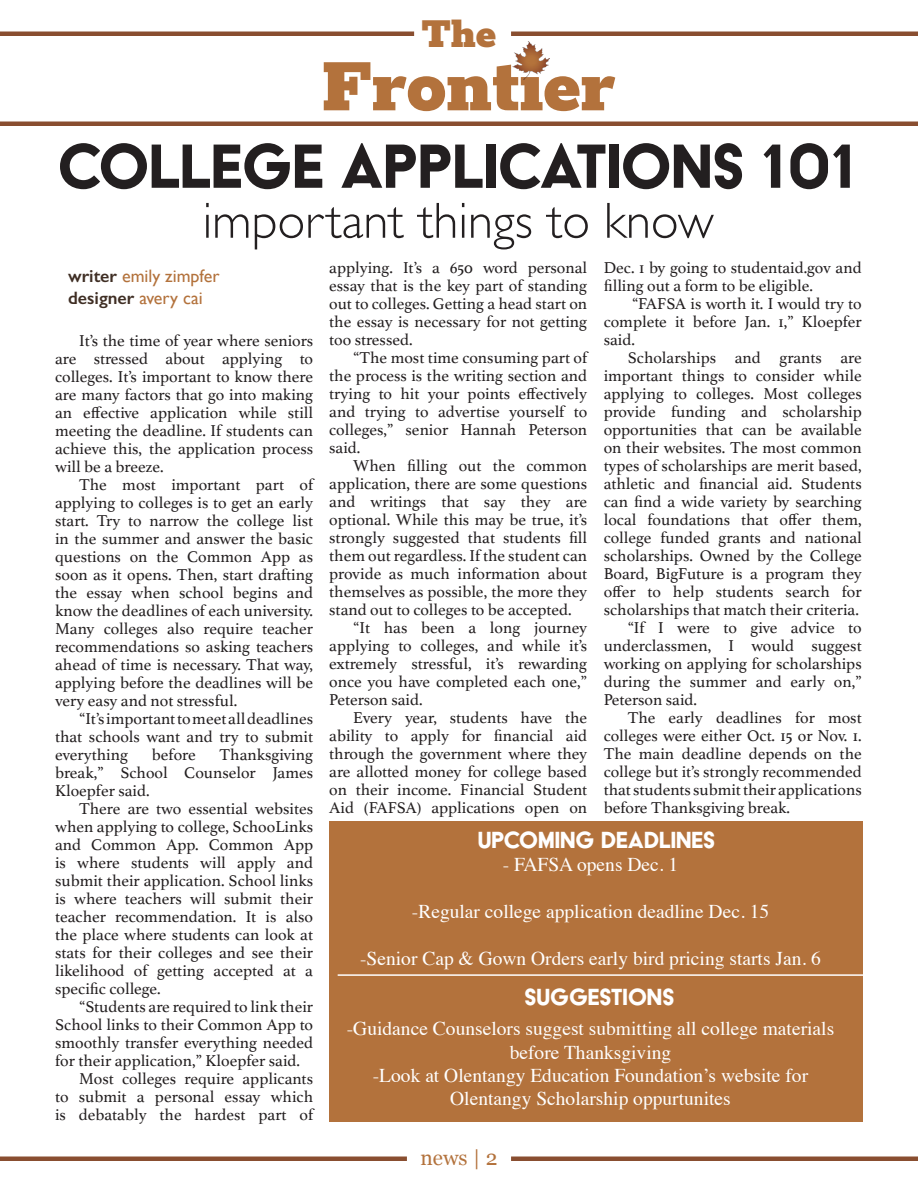
<style>
.page{position:relative;width:918px;height:1188px;background:#fff}
.page>*{position:absolute;margin:0;border:0;box-sizing:border-box;transform-origin:0 0}
.t1{font:900 82.5px "Rokkitt";color:#b3723c}
.t2{font:72px "Acier BAT Display Solid";color:#231f20}
.t3{font:300 51px "Gill Sans";color:#231f20}
.t4{font:900 45px "Rokkitt";color:#b3723c}
.t5{font:27px "Acier BAT Display Solid";color:#fff}
.t6{font:21px "Georgia";color:#b3723c}
.t7{font:19.5px/23.4px "Times";color:#fff;text-align:center}
.t8{font:18px "Gill Sans";color:#b3723c}
.t9{font:600 18px "Gill Sans";color:#3f2e24}
.t10{font:16.5px/18px "Athelas";color:#231f20;text-align:justify}
.s1{font-weight:600;color:#3f2e24}
.s2{font-weight:400;color:#b3723c}
</style>
<div class="page">
<hr style="left:0;top:32px;width:414px;height:4px;background:#894e30">
<hr style="left:511px;top:32px;width:407px;height:4px;background:#894e30">
<hr style="left:0;top:122px;width:918px;height:4px;background:#894e30">
<div style="left:0;top:1156px;width:407px;height:5px;background:#894e30"></div>
<div style="left:511px;top:1156px;width:407px;height:5px;background:#894e30"></div>
<img style="left:512px;top:41px;width:37px;height:39px">
<div style="left:329px;top:821px;width:534px;height:300px;background:#b3723c"></div>
<hr style="left:338px;top:974px;width:534px;height:2px;background:#fff">
<p class="t4" style="left:421px;top:-3px;width:77px">The</p>
<p class="t1" style="left:320px;top:19px;width:297px">Frontier</p>
<p class="t2" style="left:58px;top:128px;width:799px">COLLEGE APPLICATIONS 101</p>
<p class="t3" style="left:203px;top:181px;width:513px">important things to know</p>
<p class="t8" style="left:68px;top:266px;width:153px"><span class="s1">writer</span> emily zimpfer</p>
<p class="t9" style="left:68px;top:287px;width:136px">designer <span class="s2">avery cai</span></p>
<p class="t10" style="left:55px;top:331px;width:260px;text-indent:24px">It’s the time of year where seniors are stressed about applying to colleges. It’s important to know there are many factors that go into making an effective application while still meeting the deadline. If students can achieve this, the application process will be a breeze.</p>
<p class="t10" style="left:55px;top:475px;width:260px;text-indent:24px">The most important part of applying to colleges is to get an early start. Try to narrow the college list in the summer and answer the basic questions on the Common App as soon as it opens. Then, start drafting the essay when school begins and know the deadlines of each university.<br>Many colleges also require teacher recommendations so asking teachers ahead of time is necessary. That way, applying before the deadlines will be very easy and not stressful.</p>
<p class="t10" style="left:55px;top:709px;width:260px;text-indent:24px">“It’s important to meet all deadlines that schools want and try to submit everything</p>
<p class="t10" style="left:55px;top:745px;width:260px;text-indent:164px">Thanksgiving break,” School Counselor James Kloepfer said.</p>
<p class="t10" style="left:55px;top:799px;width:260px;text-indent:24px">There are two essential websites when applying to college, SchooLinks and Common App. Common App is where students will apply and submit their application. School links is where teachers will submit their teacher recommendation. It is also the place where students can look at stats for their colleges and see their likelihood of getting accepted at a specific college.</p>
<p class="t10" style="left:55px;top:997px;width:260px;text-indent:24px">“Students are required to link their School links to their Common App to smoothly transfer everything needed for their application,” Kloepfer said.</p>
<p class="t10" style="left:55px;top:1069px;width:259px;text-indent:24px">Most colleges require applicants to submit a personal essay which is debatably the hardest part of</p>
<p class="t10" style="left:152px;top:745px;width:45px">before</p>
<p class="t10" style="left:329px;top:258px;width:260px">applying. It’s a 650 word personal essay that is the key part of standing out to colleges. Getting a head start on the essay is necessary for not getting too stressed.</p>
<p class="t10" style="left:329px;top:348px;width:260px;text-indent:24px">“The most time consuming part of the process is the writing section and trying to hit your points effectively and trying to advertise yourself to colleges,” senior Hannah Peterson said.</p>
<p class="t10" style="left:329px;top:456px;width:260px;text-indent:24px">When filling out the common application, there are some questions and writings that say they are optional. While this may be true, it’s strongly suggested that students fill them out regardless. If the student can provide as much information about themselves as possible, the more they stand out to colleges to be accepted.</p>
<p class="t10" style="left:329px;top:618px;width:260px;text-indent:24px">“It has been a long journey applying to colleges, and while it’s extremely stressful, it’s rewarding once you have completed each one,” Peterson said.</p>
<p class="t10" style="left:329px;top:708px;width:260px;text-indent:24px">Every year, students have the ability to apply for financial aid through the government where they are allotted money for college based on their income. Financial Student Aid (FAFSA) applications open on</p>
<p class="t10" style="left:604px;top:258px;width:260px">Dec. 1 by going to studentaid.gov and filling out a form to be eligible.</p>
<p class="t10" style="left:604px;top:294px;width:260px;text-indent:28px">“FAFSA is worth it. I would try to complete it before Jan. 1,” Kloepfer said.</p>
<p class="t10" style="left:604px;top:348px;width:260px;text-indent:24px">Scholarships and grants are important things to consider while applying to colleges. Most colleges provide funding and scholarship opportunities that can be available on their websites. The most common types of scholarships are merit based, athletic and financial aid. Students can find a wide variety by searching local foundations that offer them, college funded grants and national scholarships. Owned by the College Board, BigFuture is a program they offer to help students search for scholarships that match their criteria.</p>
<p class="t10" style="left:604px;top:618px;width:260px;text-indent:24px">“If I were to give advice to underclassmen, I would suggest working on applying for scholarships during the summer and early on,” Peterson said.</p>
<p class="t10" style="left:604px;top:708px;width:260px;text-indent:24px">The early deadlines for most colleges were either Oct. 15 or Nov. 1.<br>The main deadline depends on the college but it’s strongly recommended that students submit their applications before Thanksgiving break.</p>
<p class="t5" style="left:478px;top:826px;width:239px">UPCOMING DEADLINES</p>
<p class="t7" style="left:503px;top:852px;width:177px">- FAFSA opens Dec. 1</p>
<p class="t7" style="left:412px;top:898px;width:359px">-Regular college application deadline Dec. 15</p>
<p class="t7" style="left:360px;top:945px;width:462px">-Senior Cap &amp; Gown Orders early bird pricing starts Jan. 6</p>
<p class="t5" style="left:524px;top:983px;width:152px">SUGGESTIONS</p>
<p class="t7" style="left:347px;top:1015px;width:489px">-Guidance Counselors suggest submitting all college materials before Thanksgiving</p>
<p class="t7" style="left:373px;top:1062px;width:437px">-Look at Olentangy Education Foundation’s website for<br>Olentangy Scholarship oppurtunites</p>
<p class="t6" style="left:421px;top:1142px;width:78px">news | 2</p>
</div>
